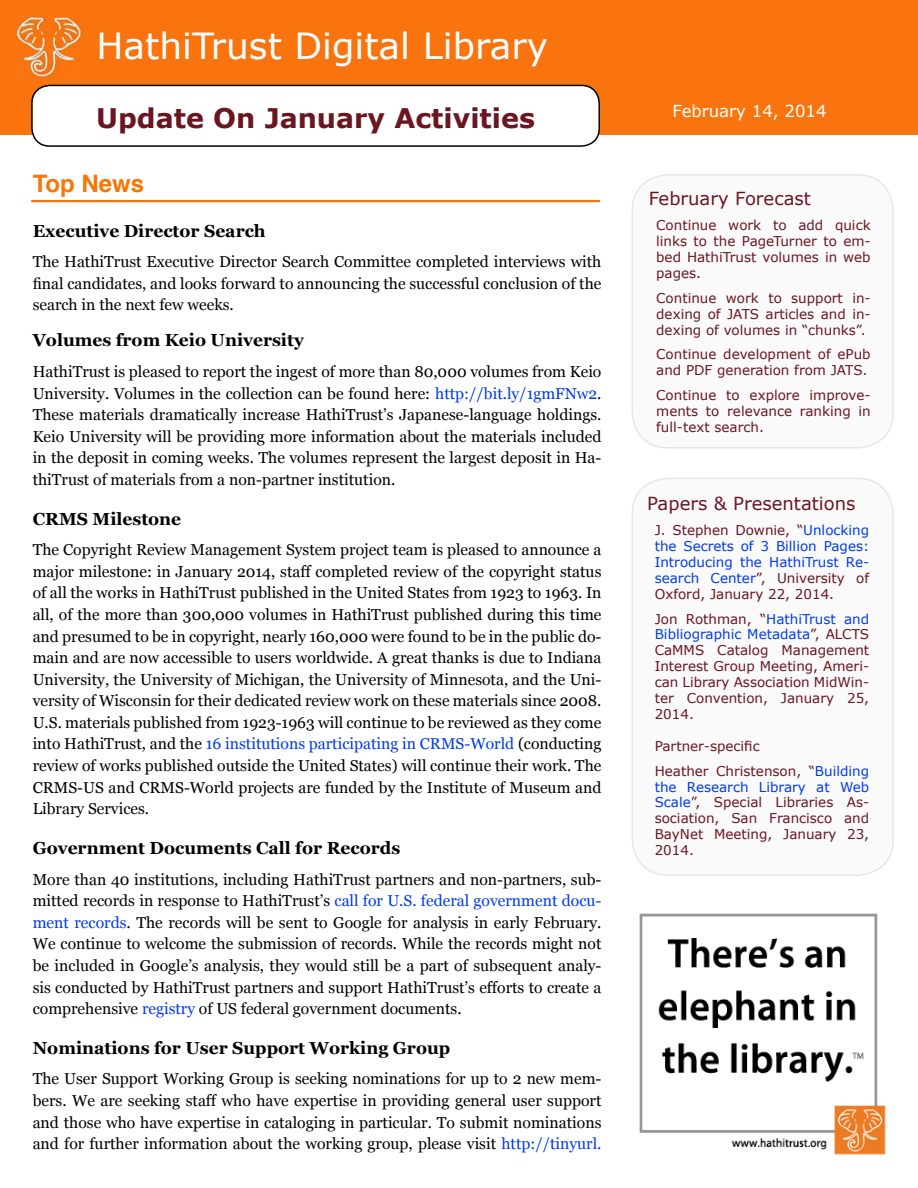
<style>
.page{position:relative;width:918px;height:1188px;background:#fff}
.page>*{position:absolute;margin:0;border:0;box-sizing:border-box;transform-origin:0 0}
.t1{font:36px "Verdana";color:#fff}
.t2{font:700 27px "Verdana";color:#6b1521}
.t3{font:700 24px "Helvetica";color:#f67609}
.t4{font:18px "Verdana";color:#6b1521}
.t5{font:700 17.4px "Georgia";color:#000}
.t6{font:16.5px "Verdana";color:#fff}
.t7{font:15.75px/21.6px "Georgia";color:#000;text-align:justify}
.t8{font:13.5px/15.9px "Verdana";color:#6b1521;text-align:justify}
.t9{font:13.5px/15.9px "Verdana";color:#003aed;text-align:justify}
.s1{color:#003aed}
.s2{color:#6b1521}
</style>
<div class="page">
<img style="left:639px;top:913px;width:247px;height:242px">
<div style="left:0;top:0;width:918px;height:135px;background:#f9740f"></div>
<div style="left:32px;top:85px;width:567px;height:61px;background:#fff;border-radius:18px"></div>
<div style="left:31px;top:85px;width:569px;height:62px;border:2px solid #000;border-radius:18px"></div>
<img style="left:13px;top:14px;width:70px;height:64px">
<hr style="left:31px;top:200px;width:569px;height:2px;background:#f67609">
<div style="left:632px;top:175px;width:261px;height:273px;background:#fafafa;border-radius:36px"></div>
<div style="left:631px;top:174px;width:263px;height:275px;border:2px solid #000;border-radius:36px"></div>
<div style="left:632px;top:478px;width:261px;height:397px;background:#fafafa;border-radius:36px"></div>
<div style="left:631px;top:478px;width:263px;height:398px;border:2px solid #000;border-radius:36px"></div>
<h1 class="t1" style="left:97px;top:21px;width:453px">HathiTrust Digital Library</h1>
<p class="t6" style="left:673px;top:100px;width:155px">February 14, 2014</p>
<h2 class="t2" style="left:96px;top:99px;width:440px">Update On January Activities</h2>
<p class="t6" style="left:673px;top:101px;width:167px">November 11, 2011</p>
<h3 class="t3" style="left:33px;top:164px;width:113px">Top News</h3>
<p class="t5" style="left:33px;top:217px;width:235px">Executive Director Search</p>
<p class="t7" style="left:33px;top:250px;width:570px">The HathiTrust Executive Director Search Committee completed interviews with final candidates, and looks forward to announcing the successful conclusion of the search in the next few weeks.</p>
<p class="t5" style="left:33px;top:327px;width:273px">Volumes from Keio University</p>
<p class="t7" style="left:33px;top:360px;width:570px">HathiTrust is pleased to report the ingest of more than 80,000 volumes from Keio University. Volumes in the collection can be found here: <span class="s1">http://bit.ly/1gmFNw2</span>.<br>These materials dramatically increase HathiTrust’s Japanese-language holdings.<br>Keio University will be providing more information about the materials included in the deposit in coming weeks. The volumes represent the largest deposit in Ha&shy;thiTrust of materials from a non-partner institution.</p>
<p class="t5" style="left:33px;top:505px;width:150px">CRMS Milestone</p>
<p class="t7" style="left:33px;top:538px;width:570px">The Copyright Review Management System project team is pleased to announce a major milestone: in January 2014, staff completed review of the copyright status of all the works in HathiTrust published in the United States from 1923 to 1963. In all, of the more than 300,000 volumes in HathiTrust published during this time and presumed to be in copyright, nearly 160,000 were found to be in the public do&shy;main and are now accessible to users worldwide. A great thanks is due to Indiana University, the University of Michigan, the University of Minnesota, and the Uni&shy;versity of Wisconsin for their dedicated review work on these materials since 2008.<br>U.S. materials published from 1923-1963 will continue to be reviewed as they come into HathiTrust, and the <span class="s1">16 institutions participating in CRMS-World</span> (conducting review of works published outside the United States) will continue their work. The CRMS-US and CRMS-World projects are funded by the Institute of Museum and Library Services.</p>
<p class="t5" style="left:33px;top:835px;width:369px">Government Documents Call for Records</p>
<p class="t7" style="left:33px;top:868px;width:570px">More than 40 institutions, including HathiTrust partners and non-partners, sub&shy;mitted records in response to HathiTrust’s <span class="s1">call for U.S. federal government docu&shy;ment records</span>. The records will be sent to Google for analysis in early February.<br>We continue to welcome the submission of records. While the records might not be included in Google’s analysis, they would still be a part of subsequent analy&shy;sis conducted by HathiTrust partners and support HathiTrust’s efforts to create a comprehensive <span class="s1">registry</span> of US federal government documents.</p>
<p class="t5" style="left:33px;top:1035px;width:419px">Nominations for User Support Working Group</p>
<p class="t7" style="left:33px;top:1067px;width:570px">The User Support Working Group is seeking nominations for up to 2 new mem&shy;bers. We are seeking staff who have expertise in providing general user support and those who have expertise in cataloging in particular. To submit nominations and for further information about the working group, please visit <span class="s1">http://tinyurl.</span></p>
<p class="t4" style="left:649px;top:186px;width:164px">February Forecast</p>
<p class="t8" style="left:656px;top:217px;width:216px">Continue work to add quick links to the PageTurner to em&shy;bed HathiTrust volumes in web pages.</p>
<p class="t8" style="left:656px;top:290px;width:216px">Continue work to support in&shy;dexing of JATS articles and in&shy;dexing of volumes in “chunks”.</p>
<p class="t8" style="left:656px;top:346px;width:216px">Continue development of ePub and PDF generation from JATS.</p>
<p class="t8" style="left:656px;top:387px;width:216px">Continue to explore improve&shy;ments to relevance ranking in full-text search.</p>
<p class="t4" style="left:647px;top:491px;width:210px">Papers &amp; Presentations</p>
<p class="t9" style="left:655px;top:522px;width:216px"><span class="s2">J. Stephen Downie, “</span>Unlocking the Secrets of 3 Billion Pages:<br>Introducing the HathiTrust Re&shy;search Center<span class="s2">”, University of Oxford, January 22, 2014.</span></p>
<p class="t8" style="left:655px;top:611px;width:216px">Jon Rothman, “<span class="s1">HathiTrust and Bibliographic Metadata</span>”, ALCTS CaMMS Catalog Management Interest Group Meeting, Ameri&shy;can Library Association MidWin&shy;ter Convention, January 25, 2014.</p>
<p class="t8" style="left:655px;top:733px;width:216px;line-height:24.9px">Partner-specific<br>Heather Christenson, “<span class="s1">Building</span></p>
<p class="t8" style="left:655px;top:779px;width:216px"><span class="s1">the Research Library at Web Scale</span>”, Special Libraries As&shy;sociation, San Francisco and BayNet Meeting, January 23, 2014.</p>
</div>
